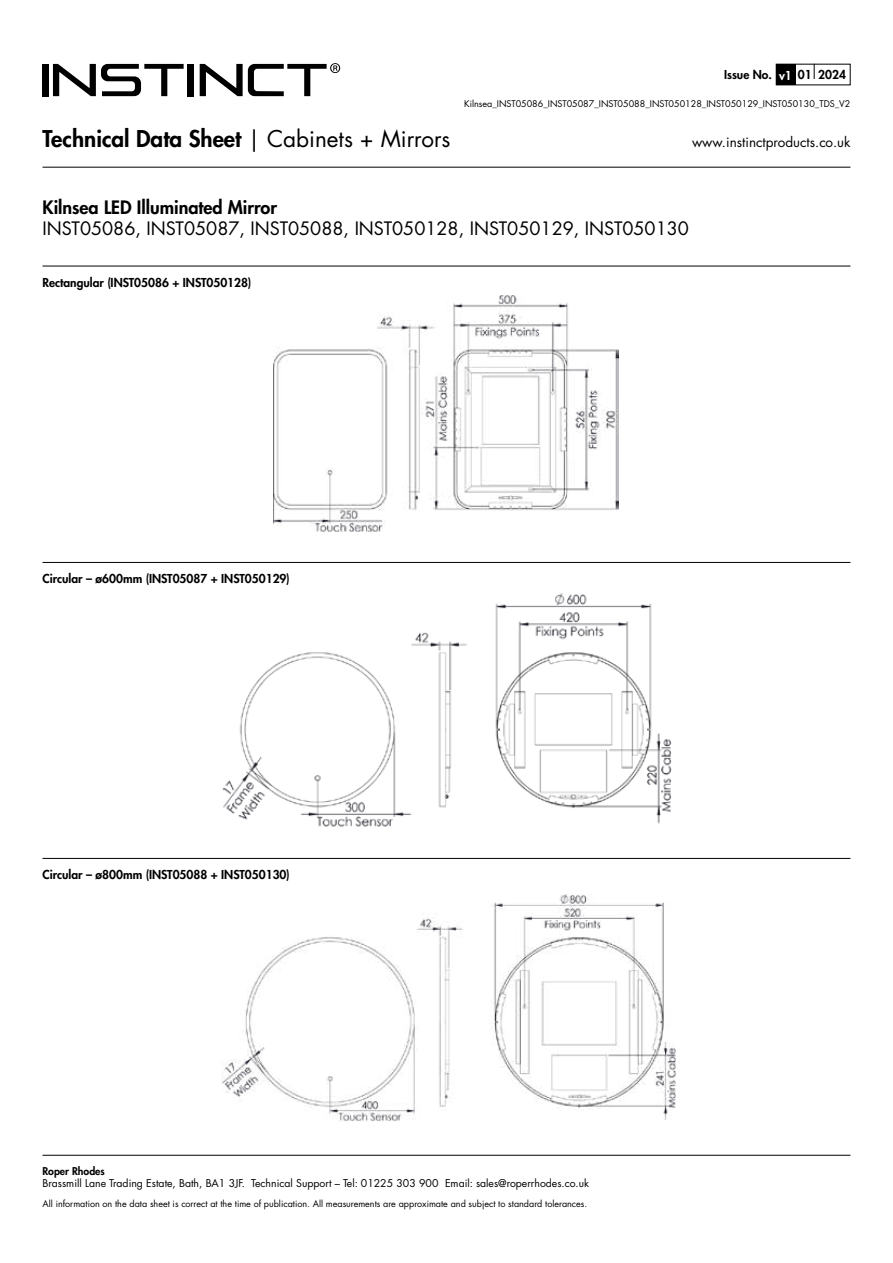
<style>
.page{position:relative;width:893px;height:1263px;background:#fff}
.page>*{position:absolute;margin:0;border:0;box-sizing:border-box;transform-origin:0 0}
.t1{font:800 22.5px "Futura LT Pro";color:#000}
.t2{font:18px "Futura LT Pro";color:#000}
.t3{font:800 18px "Futura LT Pro";color:#000}
.t4{font:13.5px "Futura LT Pro";color:#000}
.t5{font:800 12px "Futura LT Pro";color:#000}
.t6{font:700 11.1px "Calibri";color:#000}
.t7{font:10.5px "Futura LT Pro";color:#000}
.t8{font:800 10.5px "Futura LT Pro";color:#000}
.t9{font:9px "Futura LT Pro";color:#000}
.s1{color:#fff}
.s2{font-weight:400}
</style>
<div class="page">
<div style="left:43px;top:64px;width:6px;height:32px;background:#000"></div>
<div style="left:188px;top:64px;width:6px;height:32px;background:#000"></div>
<svg style="left:200px;top:63px;width:140px;height:33px"></svg>
<svg style="left:53px;top:64px;width:131px;height:32px"></svg>
<hr style="left:43px;top:167px;width:807px;height:1px;background:#000">
<hr style="left:43px;top:1155px;width:807px;height:1px;background:#000">
<hr style="left:43px;top:562px;width:807px;height:1px;background:#000">
<hr style="left:43px;top:858px;width:807px;height:1px;background:#000">
<hr style="left:43px;top:266px;width:807px;height:1px;background:#000">
<img style="left:274px;top:295px;width:345px;height:236px">
<img style="left:222px;top:593px;width:449px;height:234px">
<img style="left:222px;top:894px;width:453px;height:227px">
<div style="left:776px;top:64px;width:19px;height:21px;background:#000"></div>
<svg style="left:814px;top:64px;width:1px;height:15px"></svg>
<h3 class="t5" style="left:724px;top:66px;width:123px">Issue No. <span class="s1">v1</span> 01 2024</h3>
<p class="t9" style="left:464px;top:98px;width:388px">Kilnsea_INST05086_INST05087_INST05088_INST050128_INST050129_INST050130_TDS_V2</p>
<h1 class="t1" style="left:43px;top:122px;width:410px">Technical Data Sheet <span class="s2">| Cabinets + Mirrors</span></h1>
<h3 class="t4" style="left:692px;top:132px;width:160px">www.instinctproducts.co.uk</h3>
<h2 class="t3" style="left:43px;top:193px;width:236px">Kilnsea LED Illuminated Mirror</h2>
<h2 class="t2" style="left:43px;top:216px;width:648px">INST05086, INST05087, INST05088, INST050128, INST050129, INST050130</h2>
<h3 class="t5" style="left:43px;top:273px;width:210px">Rectangular (INST05086 + INST050128)</h3>
<p class="t6" style="left:160px;top:280px;width:51px">INST05086</p>
<p class="t6" style="left:160px;top:564px;width:51px">INST05087</p>
<h3 class="t5" style="left:43px;top:570px;width:249px">Circular – ø600mm (INST05087 + INST050129)</h3>
<h3 class="t5" style="left:43px;top:866px;width:249px">Circular – ø800mm (INST05088 + INST050130)</h3>
<p class="t6" style="left:163px;top:866px;width:51px">INST05088</p>
<p class="t8" style="left:43px;top:1163px;width:64px">Roper Rhodes</p>
<p class="t7" style="left:43px;top:1176px;width:548px">Brassmill Lane Trading Estate, Bath, BA1 3JF. Technical Support – Tel: 01225 303 900 Email: sales@roperrhodes.co.uk</p>
<p class="t9" style="left:43px;top:1197px;width:546px">All information on the data sheet is correct at the time of publication. All measurements are approximate and subject to standard tolerances.</p>
</div>
